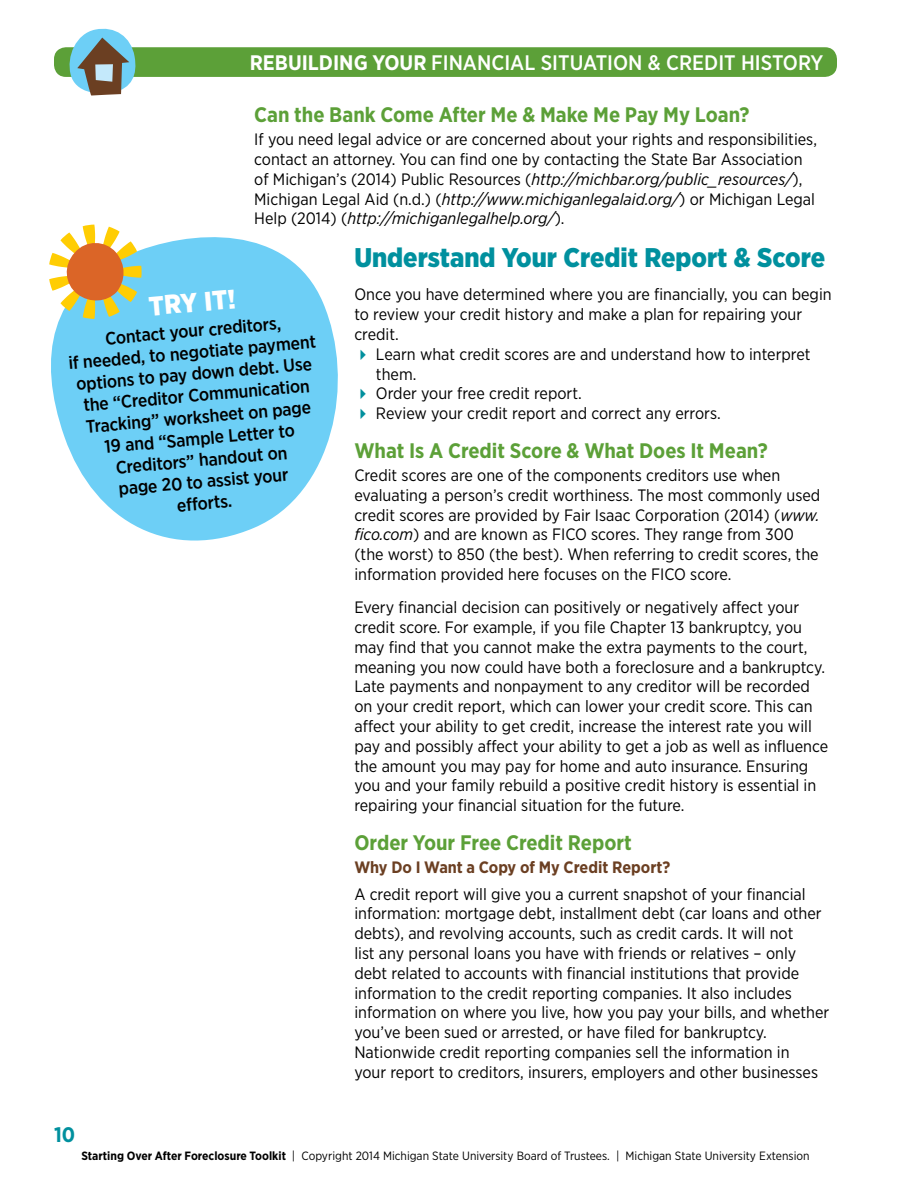
<style>
.page{position:relative;width:918px;height:1188px;background:#fff}
.page>*{position:absolute;margin:0;border:0;box-sizing:border-box;transform-origin:0 0}
.Subhead1{font:900 27px "Gotham Narrow";color:#00909e}
.t1{font:900 27px "Gotham Narrow";color:#fff}
.Subhead2{font:700 21px "Gotham Narrow";color:#5ca038}
.t2{font:500 21px "Gotham Narrow";color:#fff}
.t3{font:700 21px "Gotham Narrow";color:#00909e}
.Body{font:500 18px/21.6px "Gotham Narrow";color:#000;text-align:center}
.Body-2{font:16.5px/19.8px "Gotham Narrow";color:#000}
.Body__no_space_after{font:16.5px/19.8px "Gotham Narrow";color:#000}
.Subhead3{font:700 16.5px "Gotham Narrow";color:#6b3f22}
.t4{font:12px "Gotham Narrow";color:#000}
.s1{font-weight:700}
.s2{font-style:italic}
</style>
<div class="page">
<div style="left:54px;top:47px;width:783px;height:30px;background:#5ca038;border-radius:12px"></div>
<svg style="left:66px;top:28px;width:72px;height:68px"></svg>
<svg style="left:51px;top:224px;width:287px;height:317px;fill:#6dcff6"></svg>
<svg style="left:49px;top:225px;width:93px;height:94px"></svg>
<p class="t2" style="left:250px;top:49px;width:575px"><span class="s1">REBUILDING YOUR</span> FINANCIAL SITUATION &amp; CREDIT HISTORY</p>
<h2 class="Subhead2" style="left:254px;top:101px;width:497px">Can the Bank Come After Me &amp; Make Me Pay My Loan?</h2>
<p class="Body-2" style="left:254px;top:129px;width:564px">If you need legal advice or are concerned about your rights and responsibilities, contact an attorney. You can find one by contacting the State Bar Association of Michigan’s (2014) Public Resources (<span class="s2">http://michbar.org/public_resources/</span>), Michigan Legal Aid (n.d.) (<span class="s2">http://www.michiganlegalaid.org/</span>) or Michigan Legal Help (2014) (<span class="s2">http://michiganlegalhelp.org/</span>).</p>
<h1 class="t1" style="left:148px;top:289px;width:88px;rotate:-5deg">TRY IT!</h1>
<p class="Body" style="left:66px;top:331px;width:250px;rotate:-5deg">Contact your creditors,<br>if needed, to negotiate payment options to pay down debt. Use the “Creditor Communication<br>Tracking” worksheet on page<br>19 and “Sample Letter to<br>Creditors” handout on<br>page 20 to assist your<br>eff orts.</p>
<p class="t3" style="left:54px;top:1122px;width:23px">10</p>
<h1 class="Subhead1" style="left:354px;top:240px;width:472px">Understand Your Credit Report &amp; Score</h1>
<p class="Body__no_space_after" style="left:354px;top:284px;width:479px">Once you have determined where you are financially, you can begin to review your credit history and make a plan for repairing your credit.</p>
<p class="Body-2" style="left:376px;top:344px;width:436px">Learn what credit scores are and understand how to interpret them.</p>
<p class="Body-2" style="left:376px;top:383px;width:207px">Order your free credit report.</p>
<p class="Body-2" style="left:376px;top:403px;width:346px">Review your credit report and correct any errors.</p>
<h2 class="Subhead2" style="left:354px;top:437px;width:415px">What Is A Credit Score &amp; What Does It Mean?</h2>
<p class="Body-2" style="left:354px;top:465px;width:467px">Credit scores are one of the components creditors use when evaluating a person’s credit worthiness. The most commonly used credit scores are provided by Fair Isaac Corporation (2014) (<span class="s2">www. fico.com</span>) and are known as FICO scores. They range from 300 (the worst) to 850 (the best). When referring to credit scores, the information provided here focuses on the FICO score.</p>
<p class="Body-2" style="left:354px;top:597px;width:475px">Every financial decision can positively or negatively affect your credit score. For example, if you file Chapter 13 bankruptcy, you may find that you cannot make the extra payments to the court, meaning you now could have both a foreclosure and a bankruptcy.<br>Late payments and nonpayment to any creditor will be recorded on your credit report, which can lower your credit score. This can affect your ability to get credit, increase the interest rate you will pay and possibly affect your ability to get a job as well as influence the amount you may pay for home and auto insurance. Ensuring you and your family rebuild a positive credit history is essential in repairing your financial situation for the future.</p>
<h2 class="Subhead2" style="left:354px;top:829px;width:279px">Order Your Free Credit Report</h2>
<h3 class="Subhead3" style="left:354px;top:857px;width:317px">Why Do I Want a Copy of My Credit Report?</h3>
<p class="Body-2" style="left:354px;top:883px;width:477px">A credit report will give you a current snapshot of your financial information: mortgage debt, installment debt (car loans and other debts), and revolving accounts, such as credit cards. It will not<br>list any personal loans you have with friends or relatives – only debt related to accounts with financial institutions that provide information to the credit reporting companies. It also includes information on where you live, how you pay your bills, and whether you’ve been sued or arrested, or have filed for bankruptcy.<br>Nationwide credit reporting companies sell the information in<br>your report to creditors, insurers, employers and other businesses</p>
<p class="t4" style="left:81px;top:1148px;width:730px"><span class="s1">Starting Over After Foreclosure Toolkit</span> | Copyright 2014 Michigan State University Board of Trustees. | Michigan State University Extension</p>
</div>
